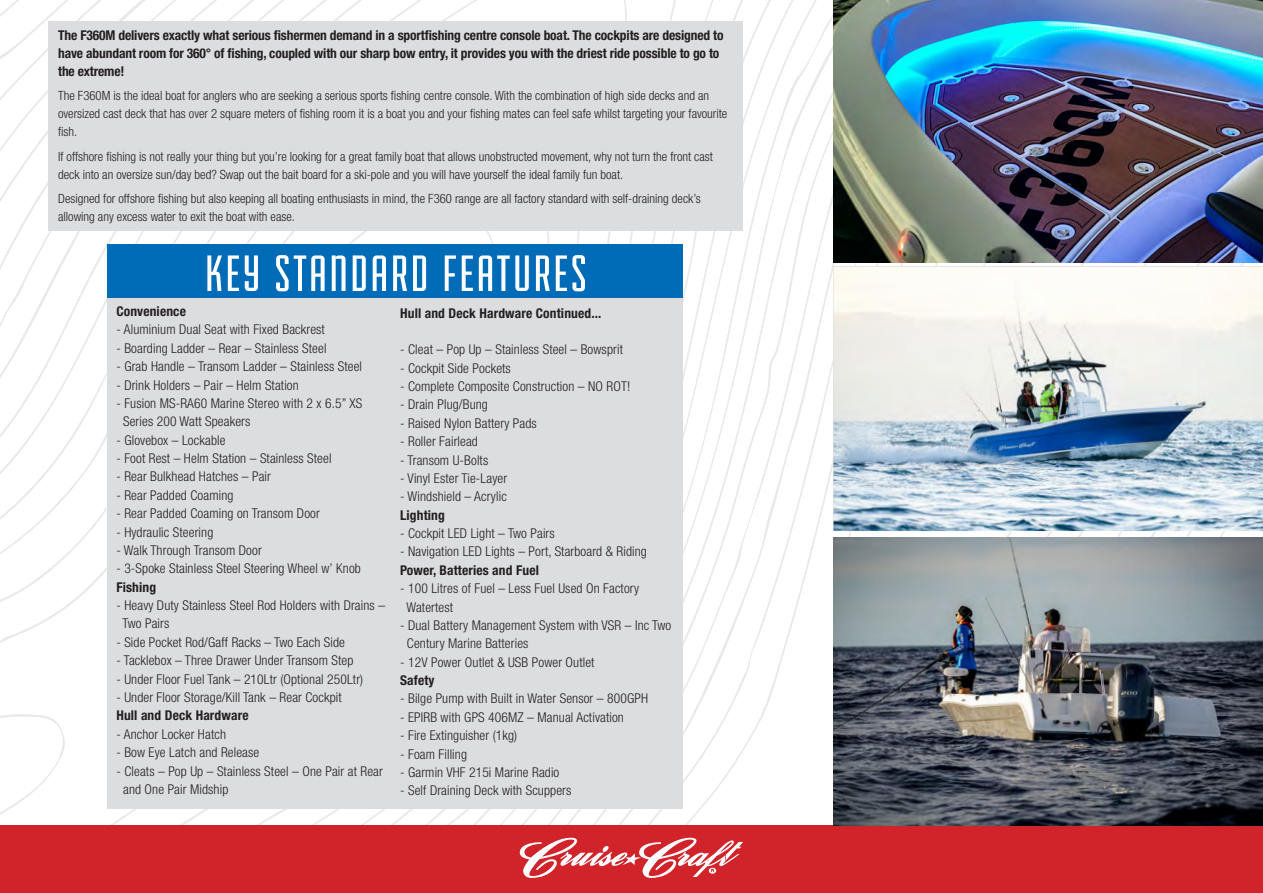
<style>
.page{position:relative;width:1263px;height:893px;background:#fff}
.page>*{position:absolute;margin:0;border:0;box-sizing:border-box;transform-origin:0 0}
.t1{font:54px "Fairview";letter-spacing:.05em;color:#fff}
.features_list{font:300 condensed 13.5px "Helvetica Neue LT Pro";letter-spacing:.01em;color:#231f20}
.body_copy{font:700 condensed 13.5px/18px "Helvetica Neue LT Pro";letter-spacing:-.01em;color:#231f20}
.features_list-2{font:700 condensed 13.5px "Helvetica Neue LT Pro";letter-spacing:.01em;color:#231f20}
.body_copy-2{font:300 condensed 12.75px/18px "Helvetica Neue LT Pro";color:#231f20}
</style>
<div class="page">
<svg style="left:680px;top:0;width:155px;height:825px"></svg>
<svg style="left:0;top:113px;width:557px;height:712px"></svg>
<svg style="left:170px;top:230px;width:339px;height:14px"></svg>
<svg style="left:0;top:713px;width:67px;height:112px"></svg>
<div style="left:0;top:825px;width:1263px;height:68px;background:#d1232a"></div>
<svg style="left:520px;top:837px;width:223px;height:41px"></svg>
<img style="left:833px;top:537px;width:430px;height:288px">
<img style="left:833px;top:267px;width:430px;height:264px">
<img style="left:833px;top:0;width:430px;height:262px">
<div style="left:108px;top:244px;width:575px;height:54px;background:#006bb6"></div>
<div style="left:49px;top:21px;width:694px;height:209px;background:#dcdddf"></div>
<div style="left:108px;top:298px;width:575px;height:511px;background:#dcdddf"></div>
<p class="body_copy" style="left:58px;top:26px;width:667px">The F360M delivers exactly what serious fishermen demand in a sportfishing centre console boat. The cockpits are designed to have abundant room for 360° of fishing, coupled with our sharp bow entry, it provides you with the driest ride possible to go to the extreme!</p>
<p class="body_copy-2" style="left:58px;top:87px;width:671px">The F360M is the ideal boat for anglers who are seeking a serious sports fishing centre console. With the combination of high side decks and an oversized cast deck that has over 2 square meters of fishing room it is a boat you and your fishing mates can feel safe whilst targeting your favourite fish.</p>
<p class="body_copy-2" style="left:58px;top:147px;width:656px">If offshore fishing is not really your thing but you’re looking for a great family boat that allows unobstructed movement, why not turn the front cast deck into an oversize sun/day bed? Swap out the bait board for a ski-pole and you will have yourself the ideal family fun boat.</p>
<p class="body_copy-2" style="left:58px;top:189px;width:644px">Designed for offshore fishing but also keeping all boating enthusiasts in mind, the F360 range are all factory standard with self-draining deck’s allowing any excess water to exit the boat with ease.</p>
<p class="t1" style="left:205px;top:246px;width:383px">KEY STANDARD FEATURES</p>
<p class="features_list-2" style="left:116px;top:303px;width:71px">Convenience</p>
<p class="features_list" style="left:116px;top:322px;width:210px">- Aluminium Dual Seat with Fixed Backrest</p>
<p class="features_list" style="left:116px;top:340px;width:212px">- Boarding Ladder – Rear – Stainless Steel</p>
<p class="features_list" style="left:116px;top:359px;width:247px">- Grab Handle – Transom Ladder – Stainless Steel</p>
<p class="features_list" style="left:116px;top:377px;width:184px">- Drink Holders – Pair – Helm Station</p>
<p class="features_list" style="left:116px;top:395px;width:247px">- Fusion MS-RA60 Marine Stereo with 2 x 6.5” XS</p>
<p class="features_list" style="left:123px;top:414px;width:129px">Series 200 Watt Speakers</p>
<p class="features_list" style="left:116px;top:432px;width:111px">- Glovebox – Lockable</p>
<p class="features_list" style="left:116px;top:451px;width:217px">- Foot Rest – Helm Station – Stainless Steel</p>
<p class="features_list" style="left:116px;top:469px;width:156px">- Rear Bulkhead Hatches – Pair</p>
<p class="features_list" style="left:116px;top:487px;width:119px">- Rear Padded Coaming</p>
<p class="features_list" style="left:116px;top:506px;width:205px">- Rear Padded Coaming on Transom Door</p>
<p class="features_list" style="left:116px;top:524px;width:98px">- Hydraulic Steering</p>
<p class="features_list" style="left:116px;top:542px;width:147px">- Walk Through Transom Door</p>
<p class="features_list" style="left:116px;top:561px;width:246px">- 3-Spoke Stainless Steel Steering Wheel w’ Knob</p>
<p class="features_list-2" style="left:116px;top:579px;width:41px">Fishing</p>
<p class="features_list" style="left:116px;top:598px;width:270px">- Heavy Duty Stainless Steel Rod Holders with Drains –</p>
<p class="features_list" style="left:123px;top:616px;width:48px">Two Pairs</p>
<p class="features_list" style="left:116px;top:634px;width:230px">- Side Pocket Rod/Gaff Racks – Two Each Side</p>
<p class="features_list" style="left:116px;top:653px;width:239px">- Tacklebox – Three Drawer Under Transom Step</p>
<p class="features_list" style="left:116px;top:671px;width:248px">- Under Floor Fuel Tank – 210Ltr (Optional 250Ltr)</p>
<p class="features_list" style="left:116px;top:689px;width:227px">- Under Floor Storage/Kill Tank – Rear Cockpit</p>
<p class="features_list-2" style="left:116px;top:707px;width:134px">Hull and Deck Hardware</p>
<p class="features_list" style="left:116px;top:726px;width:111px">- Anchor Locker Hatch</p>
<p class="features_list" style="left:116px;top:745px;width:144px">- Bow Eye Latch and Release</p>
<p class="features_list" style="left:116px;top:763px;width:268px">- Cleats – Pop Up – Stainless Steel – One Pair at Rear</p>
<p class="features_list" style="left:123px;top:781px;width:107px">and One Pair Midship</p>
<p class="features_list-2" style="left:400px;top:305px;width:203px">Hull and Deck Hardware Continued...</p>
<p class="features_list" style="left:400px;top:342px;width:224px">- Cleat – Pop Up – Stainless Steel – Bowsprit</p>
<p class="features_list" style="left:400px;top:360px;width:112px">- Cockpit Side Pockets</p>
<p class="features_list" style="left:400px;top:378px;width:232px">- Complete Composite Construction – NO ROT!</p>
<p class="features_list" style="left:400px;top:397px;width:89px">- Drain Plug/Bung</p>
<p class="features_list" style="left:400px;top:415px;width:138px">- Raised Nylon Battery Pads</p>
<p class="features_list" style="left:400px;top:434px;width:79px">- Roller Fairlead</p>
<p class="features_list" style="left:400px;top:452px;width:90px">- Transom U-Bolts</p>
<p class="features_list" style="left:400px;top:470px;width:108px">- Vinyl Ester Tie-Layer</p>
<p class="features_list" style="left:400px;top:489px;width:108px">- Windshield – Acrylic</p>
<p class="features_list-2" style="left:400px;top:507px;width:46px">Lighting</p>
<p class="features_list" style="left:400px;top:526px;width:156px">- Cockpit LED Light – Two Pairs</p>
<p class="features_list" style="left:400px;top:544px;width:248px">- Navigation LED Lights – Port, Starboard &amp; Riding</p>
<p class="features_list-2" style="left:400px;top:562px;width:140px">Power, Batteries and Fuel</p>
<p class="features_list" style="left:400px;top:581px;width:240px">- 100 Litres of Fuel – Less Fuel Used On Factory</p>
<p class="features_list" style="left:406px;top:599px;width:48px">Watertest</p>
<p class="features_list" style="left:400px;top:617px;width:273px">- Dual Battery Management System with VSR – Inc Two</p>
<p class="features_list" style="left:407px;top:636px;width:123px">Century Marine Batteries</p>
<p class="features_list" style="left:400px;top:654px;width:196px">- 12V Power Outlet &amp; USB Power Outlet</p>
<p class="features_list-2" style="left:400px;top:672px;width:36px">Safety</p>
<p class="features_list" style="left:400px;top:691px;width:249px">- Bilge Pump with Built in Water Sensor – 800GPH</p>
<p class="features_list" style="left:400px;top:709px;width:225px">- EPIRB with GPS 406MZ – Manual Activation</p>
<p class="features_list" style="left:400px;top:728px;width:119px">- Fire Extinguisher (1kg)</p>
<p class="features_list" style="left:400px;top:746px;width:68px">- Foam Filling</p>
<p class="features_list" style="left:400px;top:764px;width:161px">- Garmin VHF 215i Marine Radio</p>
<p class="features_list" style="left:400px;top:783px;width:173px">- Self Draining Deck with Scuppers</p>
</div>
